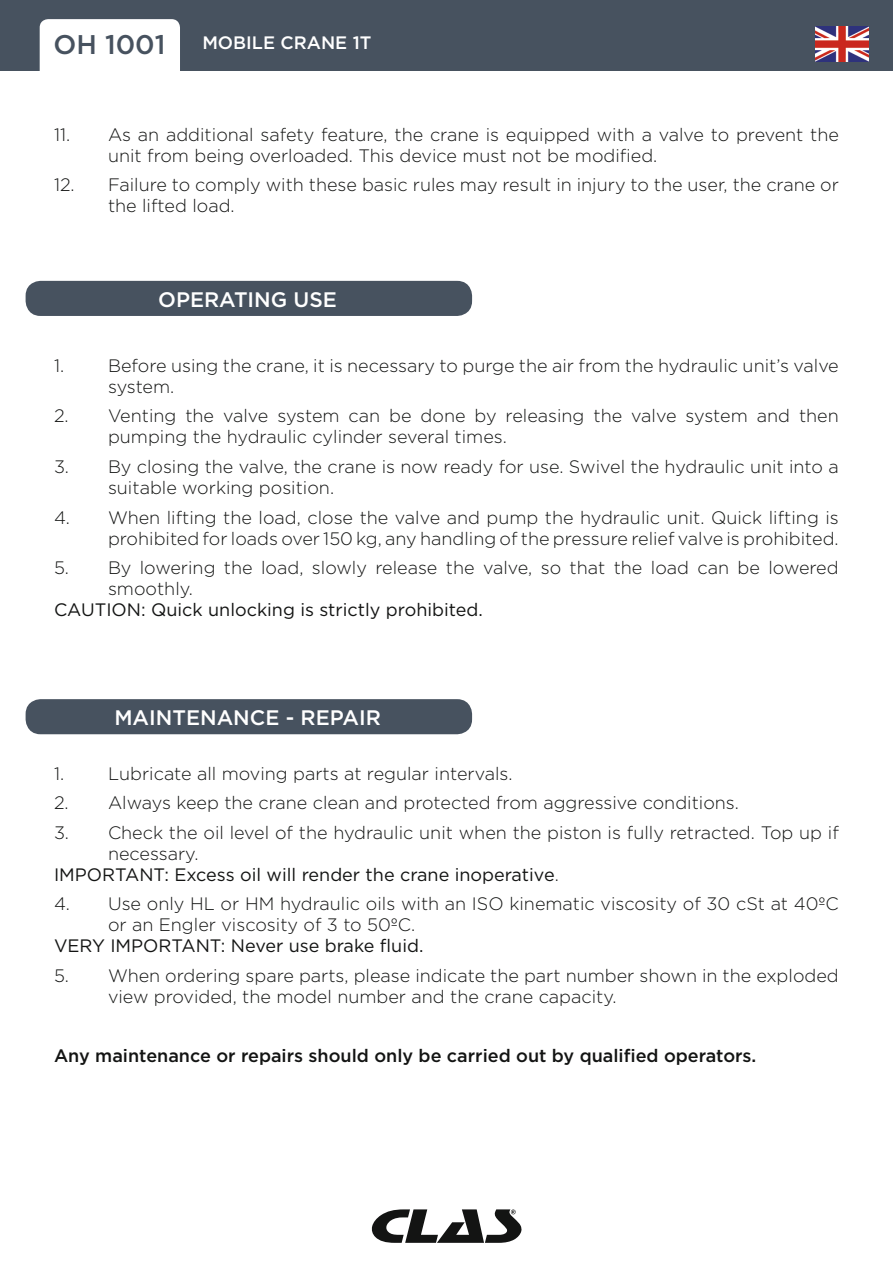
<style>
.page{position:relative;width:893px;height:1263px;background:#fff}
.page>*{position:absolute;margin:0;border:0;box-sizing:border-box;transform-origin:0 0}
.t1{font:500 27px "Gotham";color:#47525f}
.t2{font:500 21px "Gotham";color:#fff}
.t3{font:300 18px/21px "Gotham";color:#131413}
.t4{font:18px "Gotham";color:#131413}
.t5{font:500 18px "Gotham";color:#131413}
.t6{font:500 18px "Gotham";color:#fff}
.s1{font-weight:300}
</style>
<div class="page">
<div style="left:0;top:0;width:893px;height:71px;background:#47525f"></div>
<div style="left:40px;top:19px;width:140px;height:70px;background:#fff;border-radius:9px"></div>
<svg style="left:371px;top:1209px;width:151px;height:34px"></svg>
<img style="left:816px;top:26px;width:53px;height:35px">
<div style="left:27px;top:282px;width:444px;height:32px;background:#47525f;border-radius:14px"></div>
<div style="left:26px;top:281px;width:446px;height:35px;border:3px solid #47525f;border-radius:14px"></div>
<div style="left:27px;top:701px;width:444px;height:32px;background:#47525f;border-radius:14px"></div>
<div style="left:26px;top:699px;width:446px;height:35px;border:3px solid #47525f;border-radius:14px"></div>
<h1 class="t1" style="left:53px;top:27px;width:113px">OH 1001</h1>
<p class="t6" style="left:202px;top:31px;width:171px">MOBILE CRANE 1T</p>
<p class="t3" style="left:108px;top:123px;width:732px;text-indent:-54px">11. As an additional safety feature, the crane is equipped with a valve to prevent the unit from being overloaded. This device must not be modified.</p>
<p class="t3" style="left:108px;top:174px;width:732px;text-indent:-54px">12. Failure to comply with these basic rules may result in injury to the user, the crane or the lifted load.</p>
<p class="t2" style="left:158px;top:286px;width:180px">OPERATING USE</p>
<p class="t3" style="left:54px;top:355px;width:12px">1.</p>
<p class="t3" style="left:108px;top:355px;width:732px">Before using the crane, it is necessary to purge the air from the hydraulic unit’s valve system.</p>
<p class="t3" style="left:108px;top:405px;width:732px;text-indent:-54px">2. Venting the valve system can be done by releasing the valve system and then pumping the hydraulic cylinder several times.</p>
<p class="t3" style="left:108px;top:456px;width:732px;text-indent:-54px">3. By closing the valve, the crane is now ready for use. Swivel the hydraulic unit into a suitable working position.</p>
<p class="t3" style="left:54px;top:506px;width:786px;text-align:right">4. When lifting the load, close the valve and pump the hydraulic unit. Quick lifting is prohibited for loads over 150 kg, any handling of the pressure relief valve is prohibited.</p>
<p class="t3" style="left:108px;top:557px;width:732px;text-indent:-54px">5. By lowering the load, slowly release the valve, so that the load can be lowered smoothly.</p>
<p class="t4" style="left:54px;top:598px;width:430px">CAUTION: Quick unlocking is strictly prohibited.</p>
<p class="t2" style="left:114px;top:704px;width:268px">MAINTENANCE - REPAIR</p>
<p class="t3" style="left:54px;top:762px;width:12px">1.</p>
<p class="t3" style="left:108px;top:762px;width:406px">Lubricate all moving parts at regular intervals.</p>
<p class="t3" style="left:54px;top:792px;width:686px">2. Always keep the crane clean and protected from aggressive conditions.</p>
<p class="t3" style="left:54px;top:821px;width:786px">3. Check the oil level of the hydraulic unit when the piston is fully retracted. Top up if</p>
<p class="t3" style="left:108px;top:842px;width:92px">necessary.</p>
<p class="t4" style="left:54px;top:863px;width:506px">IMPORTANT: Excess oil will render the crane inoperative<span class="s1">.</span></p>
<p class="t3" style="left:108px;top:893px;width:732px;text-indent:-54px">4. Use only HL or HM hydraulic oils with an ISO kinematic viscosity of 30 cSt at 40ºC or an Engler viscosity of 3 to 50ºC.</p>
<p class="t4" style="left:54px;top:934px;width:371px">VERY IMPORTANT: Never use brake fluid.</p>
<p class="t3" style="left:108px;top:964px;width:732px;text-indent:-54px">5. When ordering spare parts, please indicate the part number shown in the exploded view provided, the model number and the crane capacity.</p>
<p class="t5" style="left:54px;top:1043px;width:704px">Any maintenance or repairs should only be carried out by qualified operators.</p>
</div>
